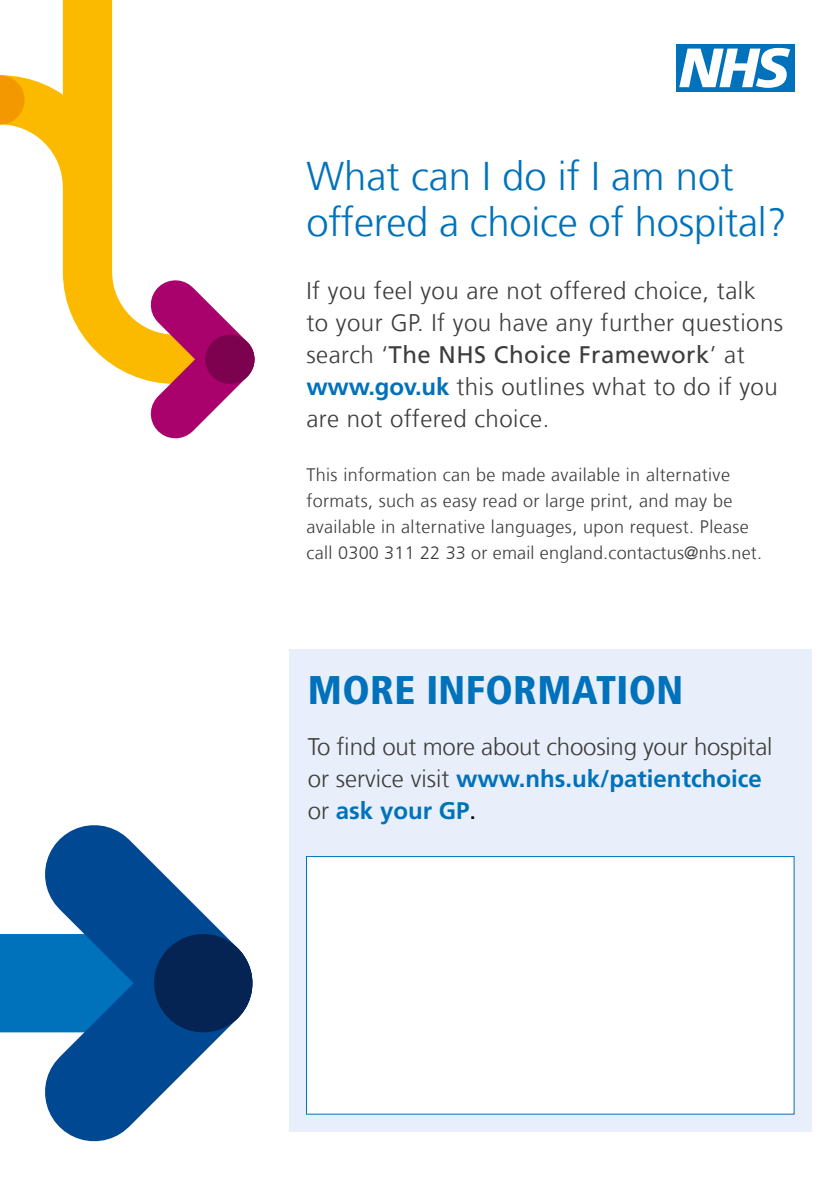
<style>
.page{position:relative;width:840px;height:1191px;background:#fff}
.page>*{position:absolute;margin:0;border:0;box-sizing:border-box;transform-origin:0 0}
.t1{font:300 40px/46px "Frutiger LT Com";letter-spacing:-.005em;color:#0072bb}
.t2{font:900 condensed 40px "Frutiger LT Com";letter-spacing:.01em;color:#0072bb}
.t3{font:300 24px/32px "Frutiger LT Com";letter-spacing:.02em;color:#3c3c3b}
.t4{font:300 24px/32px "Frutiger LT Com";letter-spacing:-.01em;color:#3c3c3b}
.t5{font:300 18px/26px "Frutiger LT Com";letter-spacing:.02em;color:#3c3c3b}
.s1{font-weight:400}
.s2{font-weight:700;color:#0072bb}
.s3{font-weight:400;color:#000}
</style>
<div class="page">
<div style="left:675px;top:44px;width:119px;height:48px;background:#0072bb"></div>
<svg style="left:679px;top:48px;width:110px;height:40px"></svg>
<svg style="left:0;top:0;width:255px;height:439px"></svg>
<div style="left:205px;top:335px;width:49px;height:49px;background:#7c014e;border-radius:50%"></div>
<div style="left:289px;top:649px;width:522px;height:482px;background:#e9effa"></div>
<div style="left:306px;top:856px;width:488px;height:258px;background:#fff;border:1px solid #0072bb"></div>
<svg style="left:0;top:825px;width:303px;height:317px"></svg>
<div style="left:154px;top:934px;width:98px;height:98px;background:#052453;border-radius:50%"></div>
<p class="t1" style="left:306px;top:153px;width:481px">What can I do if I am not offered a choice of hospital?</p>
<p class="t3" style="left:306px;top:274px;width:478px">If you feel you are not offered choice, talk to your GP. If you have any further questions search ‘<span class="s1">The NHS Choice Framework</span>’ at <span class="s2">www.gov.uk</span> this outlines what to do if you are not offered choice.</p>
<p class="t5" style="left:306px;top:462px;width:457px">This information can be made available in alternative formats, such as easy read or large print, and may be available in alternative languages, upon request. Please call 0300 311 22 33 or email england.contactus@nhs.net.</p>
<p class="t2" style="left:308px;top:665px;width:376px">MORE INFORMATION</p>
<p class="t4" style="left:308px;top:730px;width:466px">To find out more about choosing your hospital or service visit <span class="s2">www.nhs.uk/patientchoice </span>or <span class="s2">ask your GP</span><span class="s3">.</span></p>
</div>
